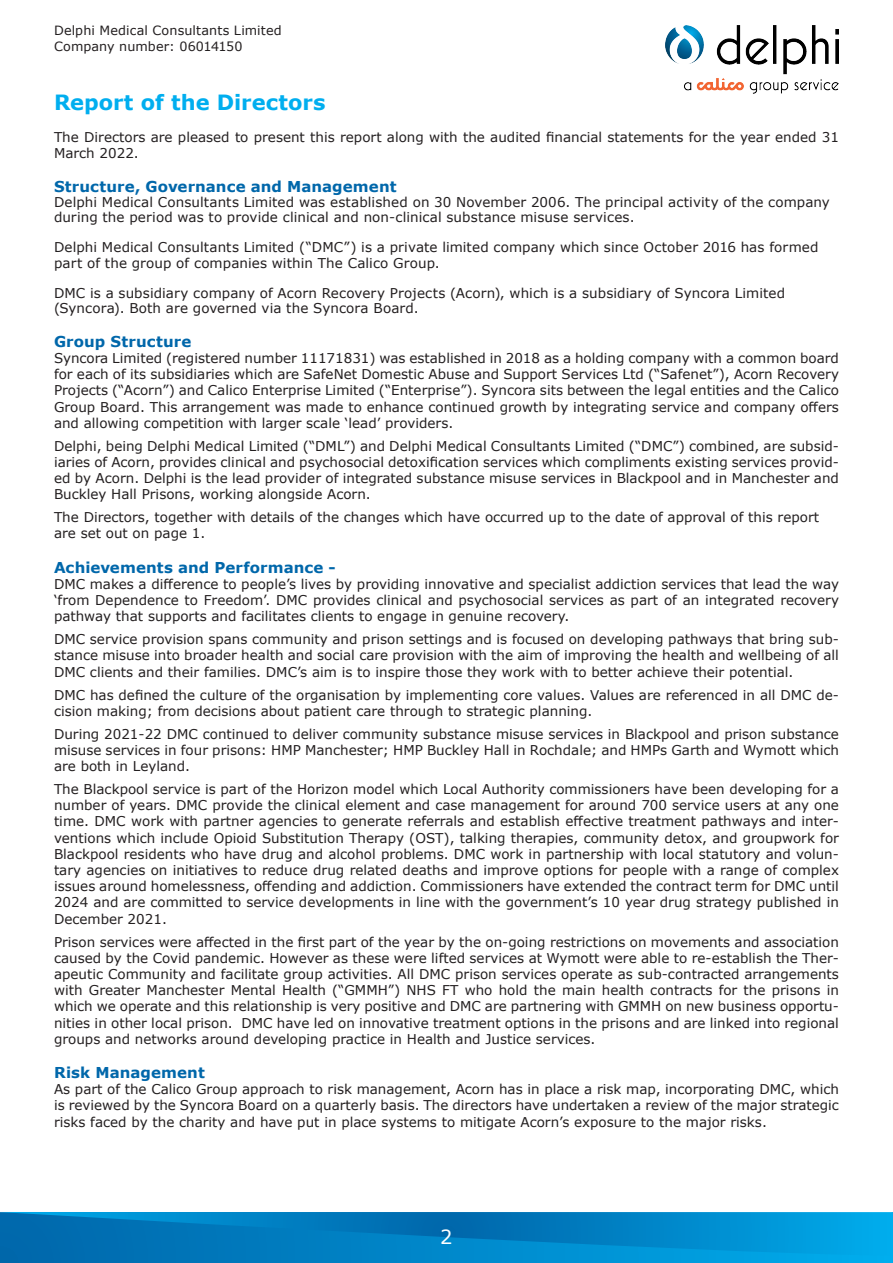
<style>
.page{position:relative;width:893px;height:1263px;background:#fff}
.page>*{position:absolute;margin:0;border:0;box-sizing:border-box;transform-origin:0 0}
.Heading{font:700 21px "Verdana";color:#00aeef}
.t1{font:19.5px "Verdana";color:#fff}
.Paragraph_Heading{font:700 15px "Verdana";letter-spacing:.005em;color:#0067aa}
._8_5{font:13.5px/16.2px "Verdana";color:#231f20;text-align:justify}
.t2{font:12.75px/15.3px "Verdana";letter-spacing:.01em;color:#231f20}
</style>
<div class="page">
<div style="left:0;top:1212px;width:893px;height:51px;background:linear-gradient(to right,#0065a9,#00aded)"></div>
<svg style="left:0;top:1212px;width:893px;height:43px;background:#0082c4"></svg>
<img style="left:665px;top:26px;width:174px;height:68px">
<p class="t2" style="left:54px;top:23px;width:229px">Delphi Medical Consultants Limited<br>Company number: 06014150</p>
<p class="Heading" style="left:54px;top:87px;width:273px">Report of the Directors</p>
<p class="_8_5" style="left:54px;top:129px;width:786px">The Directors are pleased to present this report along with the audited financial statements for the year ended 31<br>March 2022.</p>
<p class="Paragraph_Heading" style="left:54px;top:176px;width:344px">Structure, Governance and Management</p>
<p class="_8_5" style="left:54px;top:195px;width:777px;line-height:15px">Delphi Medical Consultants Limited was established on 30 November 2006. The principal activity of the company during the period was to provide clinical and non-clinical substance misuse services.</p>
<p class="_8_5" style="left:54px;top:240px;width:766px;line-height:15px">Delphi Medical Consultants Limited (“DMC”) is a private limited company which since October 2016 has formed part of the group of companies within The Calico Group.</p>
<p class="_8_5" style="left:54px;top:285px;width:733px;line-height:15px">DMC is a subsidiary company of Acorn Recovery Projects (Acorn), which is a subsidiary of Syncora Limited (Syncora). Both are governed via the Syncora Board.</p>
<p class="Paragraph_Heading" style="left:54px;top:331px;width:139px">Group Structure</p>
<p class="_8_5" style="left:54px;top:350px;width:786px">Syncora Limited (registered number 11171831) was established in 2018 as a holding company with a common board for each of its subsidiaries which are SafeNet Domestic Abuse and Support Services Ltd (“Safenet”), Acorn Recovery Projects (“Acorn”) and Calico Enterprise Limited (“Enterprise”). Syncora sits between the legal entities and the Calico Group Board. This arrangement was made to enhance continued growth by integrating service and company offers and allowing competition with larger scale ‘lead’ providers.</p>
<p class="_8_5" style="left:54px;top:437px;width:786px">Delphi, being Delphi Medical Limited (“DML”) and Delphi Medical Consultants Limited (“DMC”) combined, are subsid&shy;iaries of Acorn, provides clinical and psychosocial detoxification services which compliments existing services provid&shy;ed by Acorn. Delphi is the lead provider of integrated substance misuse services in Blackpool and in Manchester and Buckley Hall Prisons, working alongside Acorn.</p>
<p class="_8_5" style="left:54px;top:509px;width:767px">The Directors, together with details of the changes which have occurred up to the date of approval of this report are set out on page 1.</p>
<p class="Paragraph_Heading" style="left:54px;top:556px;width:283px">Achievements and Performance -</p>
<p class="_8_5" style="left:54px;top:576px;width:786px">DMC makes a difference to people’s lives by providing innovative and specialist addiction services that lead the way ‘from Dependence to Freedom’. DMC provides clinical and psychosocial services as part of an integrated recovery pathway that supports and facilitates clients to engage in genuine recovery.</p>
<p class="_8_5" style="left:54px;top:631px;width:786px">DMC service provision spans community and prison settings and is focused on developing pathways that bring sub&shy;stance misuse into broader health and social care provision with the aim of improving the health and wellbeing of all DMC clients and their families. DMC’s aim is to inspire those they work with to better achieve their potential.</p>
<p class="_8_5" style="left:54px;top:686px;width:786px">DMC has defined the culture of the organisation by implementing core values. Values are referenced in all DMC de&shy;cision making; from decisions about patient care through to strategic planning.</p>
<p class="_8_5" style="left:54px;top:725px;width:786px">During 2021-22 DMC continued to deliver community substance misuse services in Blackpool and prison substance misuse services in four prisons: HMP Manchester; HMP Buckley Hall in Rochdale; and HMPs Garth and Wymott which are both in Leyland.</p>
<p class="_8_5" style="left:54px;top:781px;width:786px">The Blackpool service is part of the Horizon model which Local Authority commissioners have been developing for a number of years. DMC provide the clinical element and case management for around 700 service users at any one time. DMC work with partner agencies to generate referrals and establish effective treatment pathways and inter&shy;ventions which include Opioid Substitution Therapy (OST), talking therapies, community detox, and groupwork for Blackpool residents who have drug and alcohol problems. DMC work in partnership with local statutory and volun&shy;tary agencies on initiatives to reduce drug related deaths and improve options for people with a range of complex issues around homelessness, offending and addiction. Commissioners have extended the contract term for DMC until 2024 and are committed to service developments in line with the government’s 10 year drug strategy published in December 2021.</p>
<p class="_8_5" style="left:54px;top:933px;width:786px">Prison services were affected in the first part of the year by the on-going restrictions on movements and association caused by the Covid pandemic. However as these were lifted services at Wymott were able to re-establish the Ther&shy;apeutic Community and facilitate group activities. All DMC prison services operate as sub-contracted arrangements with Greater Manchester Mental Health (“GMMH”) NHS FT who hold the main health contracts for the prisons in which we operate and this relationship is very positive and DMC are partnering with GMMH on new business opportu&shy;nities in other local prison. DMC have led on innovative treatment options in the prisons and are linked into regional groups and networks around developing practice in Health and Justice services.</p>
<p class="Paragraph_Heading" style="left:54px;top:1062px;width:152px">Risk Management</p>
<p class="_8_5" style="left:54px;top:1081px;width:786px">As part of the Calico Group approach to risk management, Acorn has in place a risk map, incorporating DMC, which is reviewed by the Syncora Board on a quarterly basis. The directors have undertaken a review of the major strategic risks faced by the charity and have put in place systems to mitigate Acorn’s exposure to the major risks.</p>
<h2 class="t1" style="left:440px;top:1223px;width:14px">2</h2>
</div>
